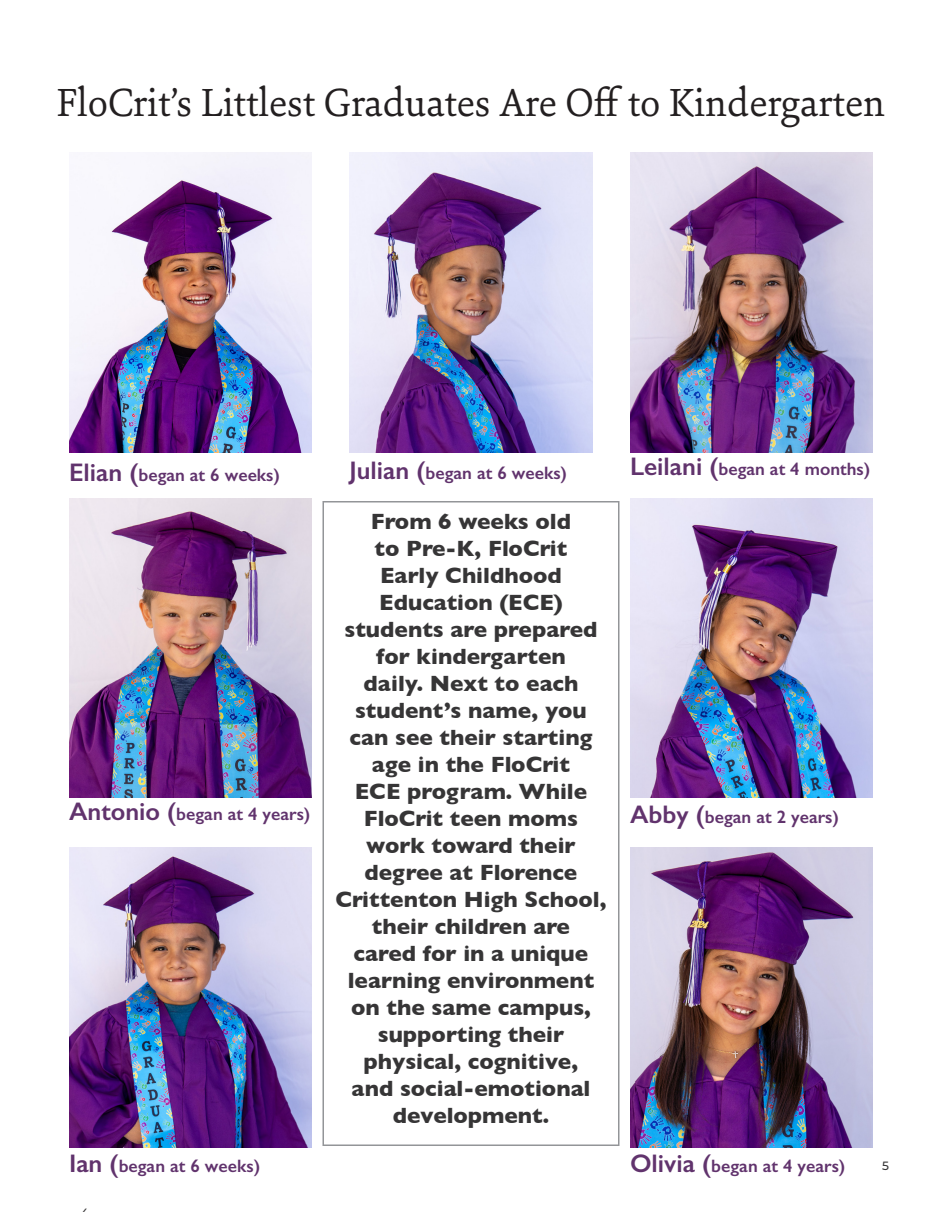
<style>
.page{position:relative;width:942px;height:1212px;background:#fff}
.page>*{position:absolute;margin:0;border:0;box-sizing:border-box;transform-origin:0 0}
.Left_Justify{font:42px "Sina Nova";color:#231f20}
.Center{font:700 22.5px/27px "Gill Sans";color:#363536;text-align:center}
.Center-2{font:600 18px "Gill Sans";color:#61336d}
.Center-3{font:500 12px "Montserrat";color:#363536}
.s1{font-size:25.5px}
</style>
<div class="page">
<img style="left:69px;top:152px;width:243px;height:300px">
<img style="left:350px;top:152px;width:242px;height:300px">
<img style="left:630px;top:152px;width:243px;height:300px">
<img style="left:69px;top:498px;width:243px;height:300px">
<img style="left:630px;top:498px;width:243px;height:300px">
<img style="left:69px;top:847px;width:243px;height:300px">
<img style="left:630px;top:847px;width:243px;height:300px">
<div style="left:322px;top:501px;width:298px;height:645px;border:2px solid #939598"></div>
<p class="Left_Justify" style="left:57px;top:75px;width:830px">FloCrit’s Littlest Graduates Are Off to Kindergarten</p>
<p class="Center-2" style="left:69px;top:464px;width:213px"><span class="s1">Elian (</span>began at 6 weeks)</p>
<p class="Center-2" style="left:350px;top:462px;width:219px"><span class="s1">Julian (</span>began at 6 weeks)</p>
<p class="Center-2" style="left:630px;top:458px;width:242px"><span class="s1">Leilani (</span>began at 4 months)</p>
<p class="Center" style="left:335px;top:507px;width:273px">From 6 weeks old<br>to Pre-K, FloCrit<br>Early Childhood<br>Education (ECE) students are prepared for kindergarten<br>daily. Next to each student’s name, you can see their starting age in the FloCrit<br>ECE program. While<br>FloCrit teen moms work toward their degree at Florence<br>Crittenton High School, their children are<br>cared for in a unique learning environment on the same campus, supporting their physical, cognitive,<br>and social-emotional development.</p>
<p class="Center-2" style="left:69px;top:803px;width:243px"><span class="s1">Antonio (</span>began at 4 years)</p>
<p class="Center-2" style="left:630px;top:806px;width:211px"><span class="s1">Abby (</span>began at 2 years)</p>
<p class="Center-2" style="left:69px;top:1155px;width:193px"><span class="s1">Ian (</span>began at 6 weeks)</p>
<p class="Center-2" style="left:630px;top:1155px;width:217px"><span class="s1">Olivia (</span>began at 4 years)</p>
<p class="Center-3" style="left:882px;top:1158px;width:8px">5</p>
</div>
